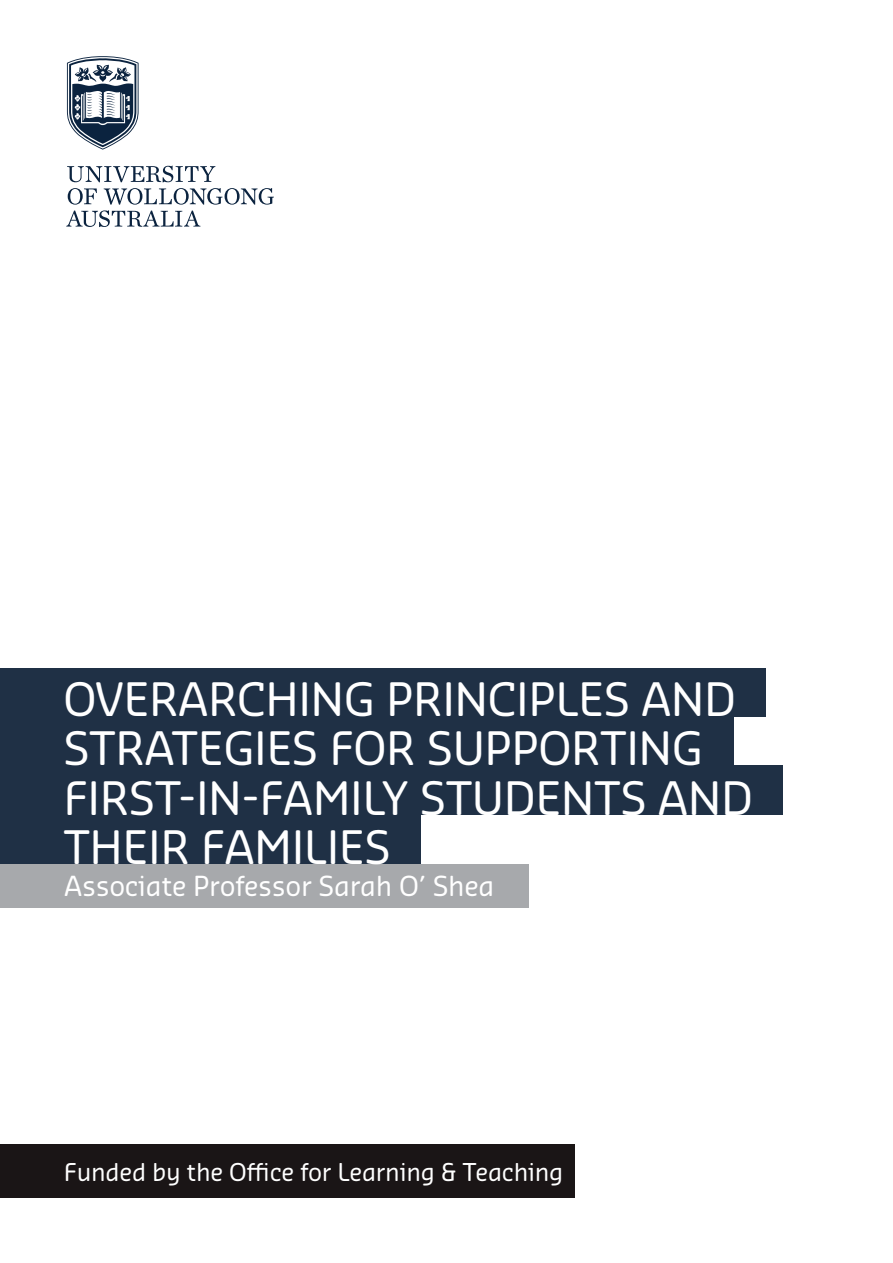
<style>
.page{position:relative;width:893px;height:1263px;background:#fff}
.page>*{position:absolute;margin:0;border:0;box-sizing:border-box;transform-origin:0 0}
.t1{font:45px/49.5px "Sansa Soft Pro";letter-spacing:-.01em;color:#fff}
.t2{font:27px "Sansa Soft Pro";letter-spacing:-.01em;color:#fff}
.t3{font:24px "Sansa Soft Pro";letter-spacing:-.01em;color:#fff}
</style>
<div class="page">
<div style="left:0;top:668px;width:765px;height:49px;background:#1f3045"></div>
<div style="left:0;top:717px;width:733px;height:48px;background:#1f3045"></div>
<div style="left:0;top:864px;width:529px;height:44px;background:#a7a9ac"></div>
<div style="left:0;top:815px;width:421px;height:49px;background:#1f3045"></div>
<div style="left:0;top:765px;width:782px;height:50px;background:#1f3045"></div>
<div style="left:0;top:1144px;width:574px;height:54px;background:#1a1516"></div>
<svg style="left:67px;top:166px;width:148px;height:16px"></svg>
<svg style="left:66px;top:188px;width:208px;height:39px"></svg>
<svg style="left:67px;top:56px;width:72px;height:94px"></svg>
<p class="t1" style="left:63px;top:677px;width:691px">OVERARCHING PRINCIPLES AND<br>STRATEGIES FOR SUPPORTING<br>FIRST-IN-FAMILY STUDENTS AND<br>THEIR FAMILIES</p>
<p class="t2" style="left:64px;top:875px;width:432px">Associate Professor Sarah O’ Shea</p>
<p class="t3" style="left:64px;top:1163px;width:501px">Funded by the Office for Learning &amp; Teaching</p>
</div>
